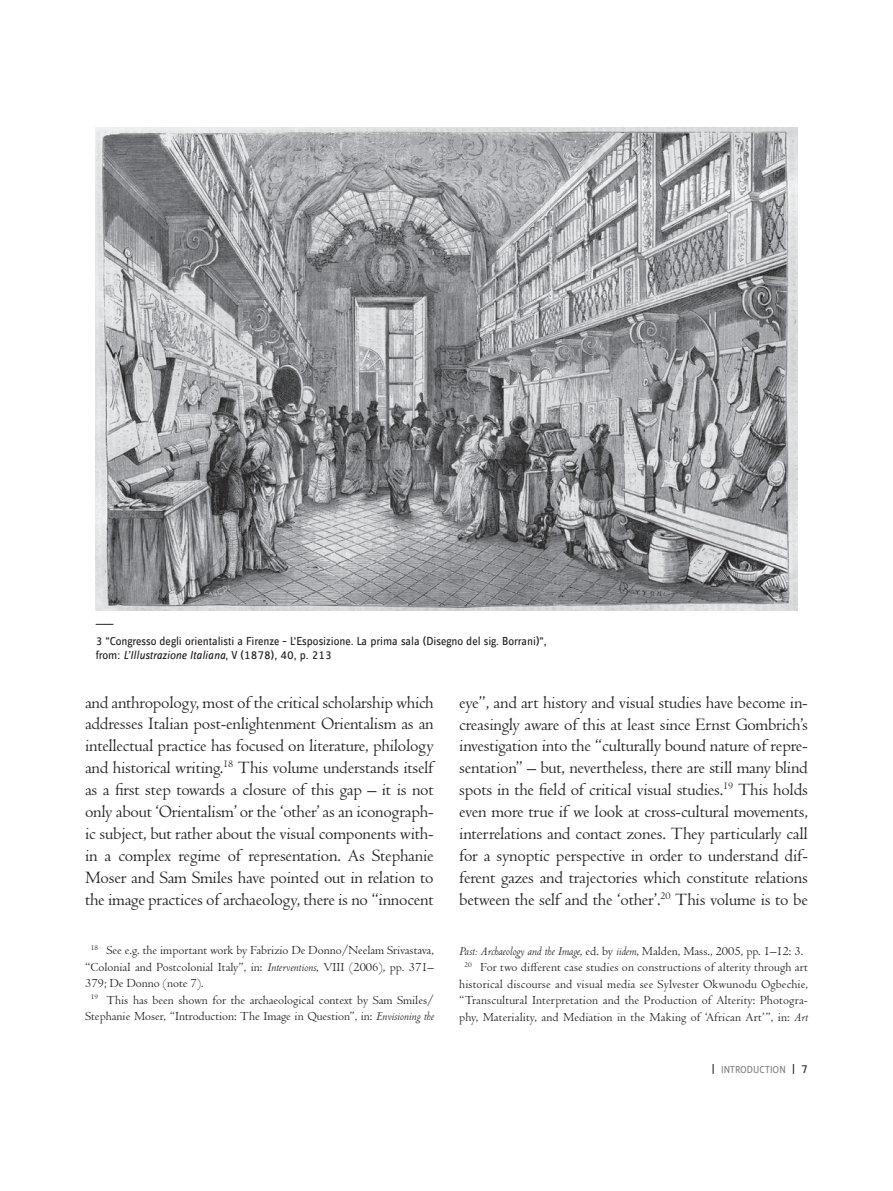
<style>
.page{position:relative;width:893px;height:1191px;background:#fff}
.page>*{position:absolute;margin:0;border:0;box-sizing:border-box;transform-origin:0 0}
.t1{font:18px/21.9px "Centaur MT Pro";letter-spacing:-.01em;color:#231f20;text-align:justify}
.t2{font:12.75px/16.5px "Centaur MT Pro";color:#231f20;text-align:center}
.t3{font:12px/23px "Zine Sans Display Offc";color:#231f20}
.t4{font:italic 12px "Zine Sans Display Offc";color:#231f20}
.t5{font:10.5px "Zine Sans Display Offc";color:#808285}
.s1{font-style:normal}
.s2{font-style:italic}
.s3{font-size:12px;color:#231f20}
</style>
<div class="page">
<img style="left:96px;top:128px;width:701px;height:482px">
<p class="t3" style="left:96px;top:607px;width:453px">____<br>3 "Congresso degli orientalisti a Firenze – L'Esposizione. La prima sala (Disegno del sig. Borrani)",</p>
<p class="t4" style="left:96px;top:650px;width:238px"><span class="s1">from:</span> L’Illustrazione Italiana<span class="s1">, V (1878), 40, p. 213</span></p>
<p class="t1" style="left:85px;top:691px;width:350px">and anthropology, most of the critical scholarship which addresses Italian post-enlightenment Orientalism as an intellectual practice has focused on literature, philology and historical writing.<sup>18</sup> This volume understands itself as a first step towards a closure of this gap – it is not only about ‘Orientalism’ or the ‘other’ as an iconograph&shy;ic subject, but rather about the visual components with&shy;in a complex regime of representation. As Stephanie Moser and Sam Smiles have pointed out in relation to the image practices of archaeology, there is no “innocent</p>
<p class="t1" style="left:459px;top:691px;width:350px">eye”, and art history and visual studies have become in&shy;creasingly aware of this at least since Ernst Gombrich’s investigation into the “culturally bound nature of repre&shy;sentation” – but, nevertheless, there are still many blind spots in the field of critical visual studies.<sup>19</sup> This holds even more true if we look at cross-cultural movements, interrelations and contact zones. They particularly call for a synoptic perspective in order to understand dif&shy;ferent gazes and trajectories which constitute relations between the self and the ‘other’.<sup>20</sup> This volume is to be</p>
<p class="t2" style="left:91px;top:942px;width:345px"><sup>18</sup> See e.g. the important work by Fabrizio De Donno/Neelam Srivastava,</p>
<p class="t2" style="left:85px;top:958px;width:350px">“Colonial and Postcolonial Italy”, in: <span class="s2">Interventions</span>, VIII (2006), pp. 371–</p>
<p class="t2" style="left:85px;top:975px;width:120px">379; De Donno (note 7).</p>
<p class="t2" style="left:91px;top:991px;width:345px"><sup>19</sup> This has been shown for the archaeological context by Sam Smiles/</p>
<p class="t2" style="left:85px;top:1008px;width:350px">Stephanie Moser, “Introduction: The Image in Question”, in: <span class="s2">Envisioning the</span></p>
<p class="t2" style="left:459px;top:942px;width:350px"><span class="s2">Past: Archaeology and the Image</span>, ed. by <span class="s2">iidem</span>, Malden, Mass., 2005, pp. 1–12: 3.<br><sup>20</sup> For two different case studies on constructions of alterity through art historical discourse and visual media see Sylvester Okwunodu Ogbechie, “Transcultural Interpretation and the Production of Alterity: Photogra&shy;phy, Materiality, and Mediation in the Making of ‘African Art’”, in: <span class="s2">Art</span></p>
<p class="t5" style="left:712px;top:1064px;width:98px"><span class="s3">|</span> INTRODUCTION <span class="s3">| 7</span></p>
</div>
